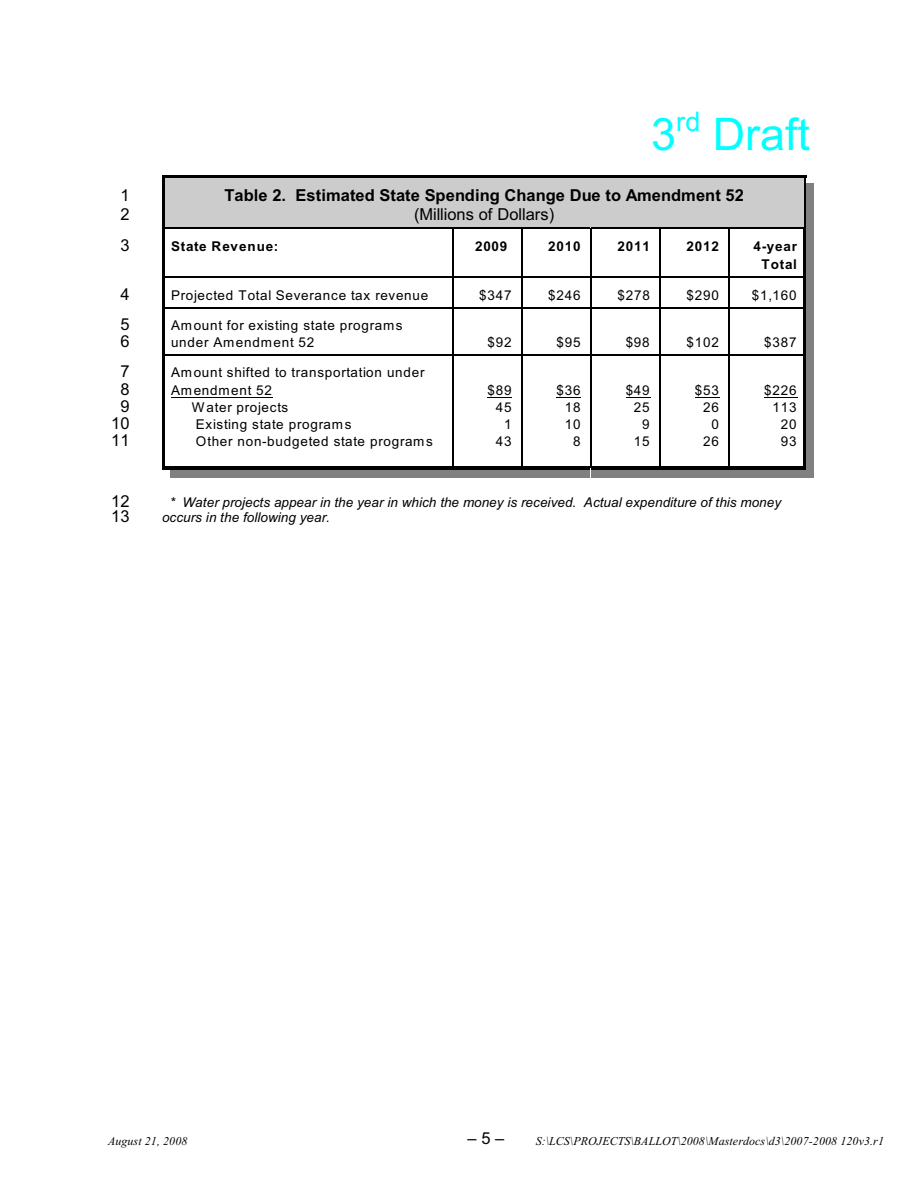
<style>
.page{position:relative;width:918px;height:1188px;background:#fff}
.page>*{position:absolute;margin:0;border:0;box-sizing:border-box;transform-origin:0 0}
.t1{font:44.85px "Arial";color:#0ff}
.t2{font:27px "Arial";color:#0ff}
.t3{font:700 16.5px "Arial";letter-spacing:.005em;color:#000}
.t4{font:16.5px "Arial";color:#000}
.t5{font:13.5px/17.1px "Arial";letter-spacing:.06em;color:#000;text-align:right}
.t6{font:italic 13.5px "Arial";letter-spacing:.005em;color:#000}
.t7{font:700 13.5px/17.9px "Arial";letter-spacing:.06em;color:#000;text-align:center}
.t8{font:italic 12px "Times New Roman";letter-spacing:.01em;color:#000}
</style>
<div class="page">
<hr style="left:162px;top:176px;width:3px;height:52px;background:#000">
<hr style="left:804px;top:176px;width:2px;height:52px;background:#000">
<hr style="left:162px;top:176px;width:644px;height:2px;background:#000">
<div style="left:806px;top:183px;width:8px;height:45px;background:#808080"></div>
<div style="left:165px;top:178px;width:638px;height:50px;background:#ccc"></div>
<hr style="left:162px;top:228px;width:3px;height:48px;background:#000">
<hr style="left:165px;top:228px;width:287px;height:1px;background:#000">
<hr style="left:452px;top:228px;width:2px;height:48px;background:#000">
<hr style="left:452px;top:228px;width:69px;height:1px;background:#000">
<hr style="left:521px;top:228px;width:2px;height:48px;background:#000">
<hr style="left:521px;top:228px;width:69px;height:1px;background:#000">
<hr style="left:591px;top:228px;width:1px;height:48px;background:#000">
<hr style="left:591px;top:228px;width:69px;height:1px;background:#000">
<hr style="left:660px;top:228px;width:1px;height:48px;background:#000">
<hr style="left:660px;top:228px;width:69px;height:1px;background:#000">
<hr style="left:804px;top:228px;width:2px;height:48px;background:#000">
<div style="left:806px;top:228px;width:8px;height:48px;background:#808080"></div>
<hr style="left:729px;top:228px;width:1px;height:48px;background:#000">
<hr style="left:729px;top:228px;width:74px;height:1px;background:#000">
<hr style="left:162px;top:277px;width:3px;height:30px;background:#000">
<hr style="left:165px;top:277px;width:287px;height:1px;background:#000">
<hr style="left:452px;top:277px;width:2px;height:30px;background:#000">
<hr style="left:452px;top:277px;width:69px;height:1px;background:#000">
<hr style="left:521px;top:277px;width:2px;height:30px;background:#000">
<hr style="left:521px;top:277px;width:69px;height:1px;background:#000">
<hr style="left:591px;top:277px;width:1px;height:30px;background:#000">
<hr style="left:591px;top:277px;width:69px;height:1px;background:#000">
<hr style="left:660px;top:277px;width:1px;height:30px;background:#000">
<hr style="left:660px;top:277px;width:69px;height:1px;background:#000">
<hr style="left:804px;top:277px;width:2px;height:30px;background:#000">
<div style="left:806px;top:277px;width:8px;height:30px;background:#808080"></div>
<hr style="left:729px;top:277px;width:1px;height:30px;background:#000">
<hr style="left:729px;top:277px;width:74px;height:1px;background:#000">
<hr style="left:162px;top:307px;width:3px;height:47px;background:#000">
<hr style="left:165px;top:307px;width:287px;height:1px;background:#000">
<hr style="left:452px;top:307px;width:2px;height:47px;background:#000">
<hr style="left:452px;top:307px;width:69px;height:1px;background:#000">
<hr style="left:521px;top:307px;width:2px;height:47px;background:#000">
<hr style="left:521px;top:307px;width:69px;height:1px;background:#000">
<hr style="left:591px;top:307px;width:1px;height:47px;background:#000">
<hr style="left:591px;top:307px;width:69px;height:1px;background:#000">
<hr style="left:660px;top:307px;width:1px;height:47px;background:#000">
<hr style="left:660px;top:307px;width:69px;height:1px;background:#000">
<hr style="left:804px;top:307px;width:2px;height:47px;background:#000">
<div style="left:806px;top:307px;width:8px;height:47px;background:#808080"></div>
<hr style="left:729px;top:307px;width:1px;height:47px;background:#000">
<hr style="left:729px;top:307px;width:74px;height:1px;background:#000">
<hr style="left:162px;top:355px;width:3px;height:115px;background:#000">
<hr style="left:162px;top:468px;width:290px;height:2px;background:#000">
<div style="left:170px;top:471px;width:282px;height:7px;background:#808080"></div>
<hr style="left:165px;top:355px;width:287px;height:1px;background:#000">
<hr style="left:165px;top:466px;width:287px;height:1px;background:#000">
<hr style="left:452px;top:468px;width:69px;height:2px;background:#000">
<div style="left:452px;top:471px;width:69px;height:7px;background:#808080"></div>
<hr style="left:452px;top:355px;width:2px;height:112px;background:#000">
<hr style="left:452px;top:355px;width:69px;height:1px;background:#000">
<hr style="left:452px;top:466px;width:69px;height:1px;background:#000">
<hr style="left:521px;top:468px;width:69px;height:2px;background:#000">
<div style="left:521px;top:471px;width:69px;height:7px;background:#808080"></div>
<hr style="left:521px;top:355px;width:2px;height:112px;background:#000">
<hr style="left:521px;top:355px;width:69px;height:1px;background:#000">
<hr style="left:521px;top:466px;width:69px;height:1px;background:#000">
<hr style="left:591px;top:468px;width:69px;height:2px;background:#000">
<div style="left:591px;top:471px;width:69px;height:7px;background:#808080"></div>
<hr style="left:591px;top:355px;width:1px;height:112px;background:#000">
<hr style="left:591px;top:355px;width:69px;height:1px;background:#000">
<hr style="left:591px;top:466px;width:69px;height:1px;background:#000">
<hr style="left:660px;top:468px;width:69px;height:2px;background:#000">
<div style="left:660px;top:471px;width:69px;height:7px;background:#808080"></div>
<hr style="left:660px;top:355px;width:1px;height:112px;background:#000">
<hr style="left:660px;top:355px;width:69px;height:1px;background:#000">
<hr style="left:660px;top:466px;width:69px;height:1px;background:#000">
<hr style="left:804px;top:355px;width:2px;height:115px;background:#000">
<hr style="left:729px;top:468px;width:77px;height:2px;background:#000">
<div style="left:806px;top:355px;width:8px;height:123px;background:#808080"></div>
<div style="left:729px;top:471px;width:85px;height:7px;background:#808080"></div>
<hr style="left:729px;top:355px;width:1px;height:112px;background:#000">
<hr style="left:729px;top:355px;width:74px;height:1px;background:#000">
<hr style="left:729px;top:466px;width:74px;height:1px;background:#000">
<hr style="left:171px;top:397px;width:102px;height:1px;background:#000">
<svg style="left:487px;top:397px;width:25px;height:1px"></svg>
<svg style="left:557px;top:397px;width:24px;height:1px"></svg>
<svg style="left:626px;top:397px;width:25px;height:1px"></svg>
<svg style="left:695px;top:397px;width:25px;height:1px"></svg>
<hr style="left:764px;top:397px;width:33px;height:1px;background:#000">
<h2 class="t2" style="left:676px;top:111px;width:26px">rd</h2>
<h1 class="t1" style="left:651px;top:117px;width:160px">3 Draft</h1>
<p class="t4" style="left:120px;top:189px;width:11px">1</p>
<p class="t3" style="left:225px;top:189px;width:521px">Table 2. Estimated State Spending Change Due to Amendment 52</p>
<p class="t4" style="left:120px;top:208px;width:11px">2</p>
<p class="t4" style="left:414px;top:208px;width:142px">(Millions of Dollars)</p>
<p class="t4" style="left:120px;top:239px;width:11px">3</p>
<p class="t7" style="left:171px;top:239px;width:109px">State Revenue:</p>
<p class="t7" style="left:475px;top:239px;width:34px">2009</p>
<p class="t7" style="left:548px;top:239px;width:34px">2010</p>
<p class="t7" style="left:617px;top:239px;width:34px">2011</p>
<p class="t7" style="left:687px;top:239px;width:34px">2012</p>
<p class="t7" style="left:754px;top:239px;width:45px">4-year<br>Total</p>
<p class="t4" style="left:120px;top:288px;width:11px">4</p>
<p class="t5" style="left:171px;top:287px;width:259px">Projected Total Severance tax revenue</p>
<p class="t5" style="left:479px;top:287px;width:34px">$347</p>
<p class="t5" style="left:548px;top:287px;width:34px">$246</p>
<p class="t5" style="left:617px;top:287px;width:34px">$278</p>
<p class="t5" style="left:687px;top:287px;width:34px">$290</p>
<p class="t5" style="left:752px;top:287px;width:46px">$1,160</p>
<p class="t4" style="left:120px;top:318px;width:11px">5</p>
<p class="t5" style="left:171px;top:318px;width:233px">Amount for existing state programs</p>
<p class="t4" style="left:120px;top:335px;width:11px">6</p>
<p class="t5" style="left:171px;top:335px;width:145px">under Amendment 52</p>
<p class="t5" style="left:487px;top:335px;width:26px">$92</p>
<p class="t5" style="left:557px;top:335px;width:26px">$95</p>
<p class="t5" style="left:626px;top:335px;width:26px">$98</p>
<p class="t5" style="left:687px;top:335px;width:34px">$102</p>
<p class="t5" style="left:764px;top:335px;width:34px">$387</p>
<p class="t4" style="left:120px;top:365px;width:11px">7</p>
<p class="t5" style="left:171px;top:365px;width:255px">Amount shifted to transportation under</p>
<p class="t4" style="left:120px;top:383px;width:11px">8</p>
<p class="t5" style="left:171px;top:383px;width:103px">Amendment 52</p>
<p class="t4" style="left:120px;top:400px;width:11px">9</p>
<p class="t5" style="left:192px;top:400px;width:98px">Water projects</p>
<p class="t4" style="left:111px;top:417px;width:20px">10</p>
<p class="t5" style="left:196px;top:417px;width:157px">Existing state programs</p>
<p class="t4" style="left:111px;top:434px;width:20px">11</p>
<p class="t5" style="left:196px;top:434px;width:238px">Other non-budgeted state programs</p>
<p class="t5" style="left:487px;top:383px;width:26px">$89<br>45<br>1<br>43</p>
<p class="t5" style="left:557px;top:383px;width:26px">$36<br>18<br>10<br>8</p>
<p class="t5" style="left:626px;top:383px;width:26px">$49<br>25<br>9<br>15</p>
<p class="t5" style="left:695px;top:383px;width:26px">$53<br>26<br>0<br>26</p>
<p class="t5" style="left:764px;top:383px;width:34px">$226<br>113<br>20<br>93</p>
<p class="t4" style="left:111px;top:495px;width:20px">12</p>
<p class="t6" style="left:170px;top:497px;width:613px">* Water projects appear in the year in which the money is received. Actual expenditure of this money</p>
<p class="t4" style="left:111px;top:510px;width:20px">13</p>
<p class="t6" style="left:162px;top:512px;width:169px">occurs in the following year.</p>
<p class="t8" style="left:108px;top:1136px;width:81px">August 21, 2008</p>
<p class="t4" style="left:467px;top:1132px;width:38px">– 5 –</p>
<p class="t8" style="left:536px;top:1136px;width:350px">S:\LCS\PROJECTS\BALLOT\2008\Masterdocs\d3\2007-2008 120v3.r1</p>
</div>
